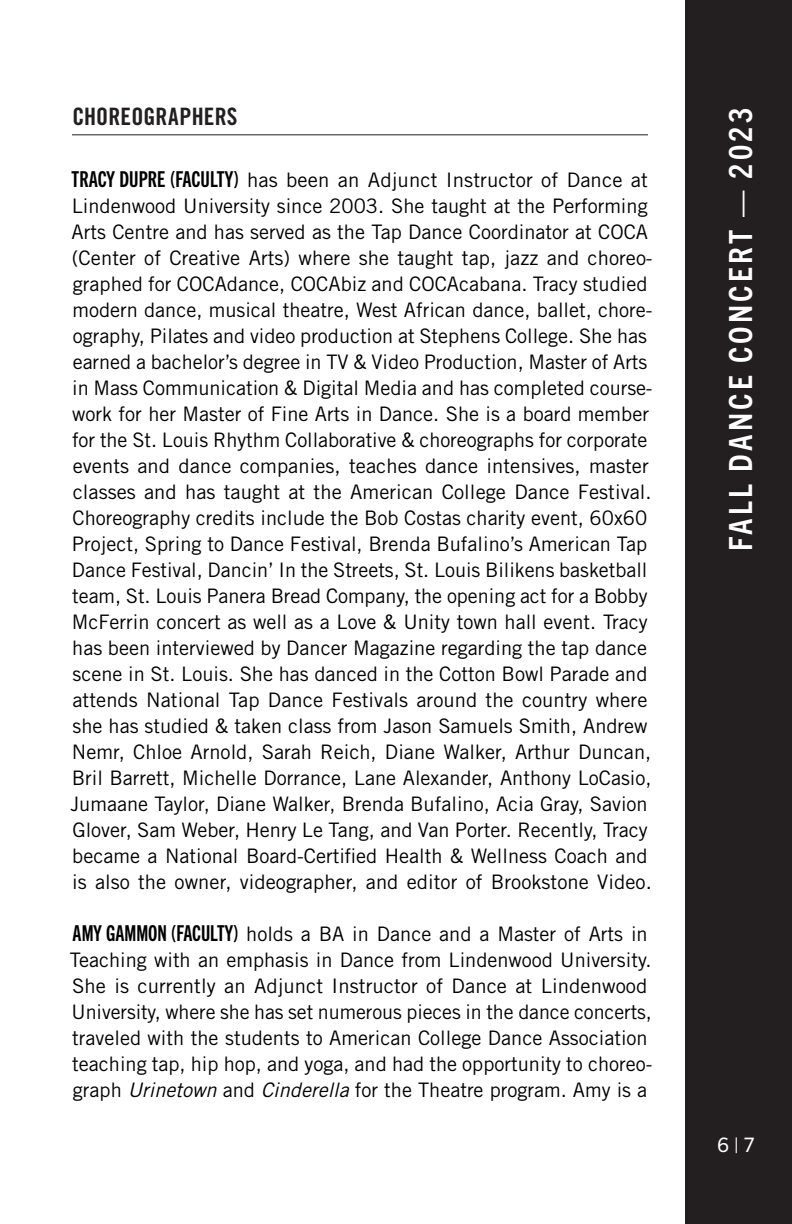
<style>
.page{position:relative;width:792px;height:1224px;background:#fff}
.page>*{position:absolute;margin:0;border:0;box-sizing:border-box;transform-origin:0 0}
.t1{font:700 condensed 32px "Trade Gothic Next LT Pro";letter-spacing:.1em;color:#fff}
.Paragraph_Header{font:24px "Trade Gothic LT Std Bd Cn 20";letter-spacing:.005em;color:#231f20}
.BIO_Text{font:20px/26px "Trade Gothic LT Std";color:#000}
.t2{font:20px "Trade Gothic Next LT Pro";color:#fff}
.s1{font-family:"Trade Gothic Next LT Pro Bd Cm";font-size:22px}
.s2{font-style:italic}
</style>
<div class="page">
<div style="left:685px;top:0;width:107px;height:1224px;background:#231f20"></div>
<hr style="left:72px;top:134px;width:576px;height:1px;background:#231f20">
<p class="Paragraph_Header" style="left:72px;top:102px;width:167px">CHOREOGRAPHERS</p>
<p class="BIO_Text" style="left:70px;top:167px;width:584px"><span class="s1">TRACY DUPRE (FACULTY)</span> has been an Adjunct Instructor of Dance at Lindenwood University since 2003. She taught at the Performing Arts Centre and has served as the Tap Dance Coordinator at COCA (Center of Creative Arts) where she taught tap, jazz and choreo&shy;graphed for COCAdance, COCAbiz and COCAcabana. Tracy studied modern dance, musical theatre, West African dance, ballet, chore&shy;ography, Pilates and video production at Stephens College. She has earned a bachelor’s degree in TV &amp; Video Production, Master of Arts in Mass Communication &amp; Digital Media and has completed course&shy;work for her Master of Fine Arts in Dance. She is a board member for the St. Louis Rhythm Collaborative &amp; choreographs for corporate events and dance companies, teaches dance intensives, master classes and has taught at the American College Dance Festival.<br>Choreography credits include the Bob Costas charity event, 60x60<br>Project, Spring to Dance Festival, Brenda Bufalino’s American Tap Dance Festival, Dancin’ In the Streets, St. Louis Bilikens basketball team, St. Louis Panera Bread Company, the opening act for a Bobby McFerrin concert as well as a Love &amp; Unity town hall event. Tracy has been interviewed by Dancer Magazine regarding the tap dance scene in St. Louis. She has danced in the Cotton Bowl Parade and attends National Tap Dance Festivals around the country where she has studied &amp; taken class from Jason Samuels Smith, Andrew Nemr, Chloe Arnold, Sarah Reich, Diane Walker, Arthur Duncan, Bril Barrett, Michelle Dorrance, Lane Alexander, Anthony LoCasio, Jumaane Taylor, Diane Walker, Brenda Bufalino, Acia Gray, Savion Glover, Sam Weber, Henry Le Tang, and Van Porter. Recently, Tracy became a National Board-Certified Health &amp; Wellness Coach and is also the owner, videographer, and editor of Brookstone Video.</p>
<p class="BIO_Text" style="left:70px;top:921px;width:584px"><span class="s1">AMY GAMMON (FACULTY)</span> holds a BA in Dance and a Master of Arts in Teaching with an emphasis in Dance from Lindenwood University.<br>She is currently an Adjunct Instructor of Dance at Lindenwood University, where she has set numerous pieces in the dance concerts, traveled with the students to American College Dance Association teaching tap, hip hop, and yoga, and had the opportunity to choreo&shy;graph <span class="s2">Urinetown</span> and <span class="s2">Cinderella</span> for the Theatre program. Amy is a</p>
<h1 class="t1" style="left:719px;top:551px;width:444px;rotate:-90deg">FALL DANCE CONCERT — 2023</h1>
<p class="t2" style="left:718px;top:1131px;width:39px">6 | 7</p>
</div>
